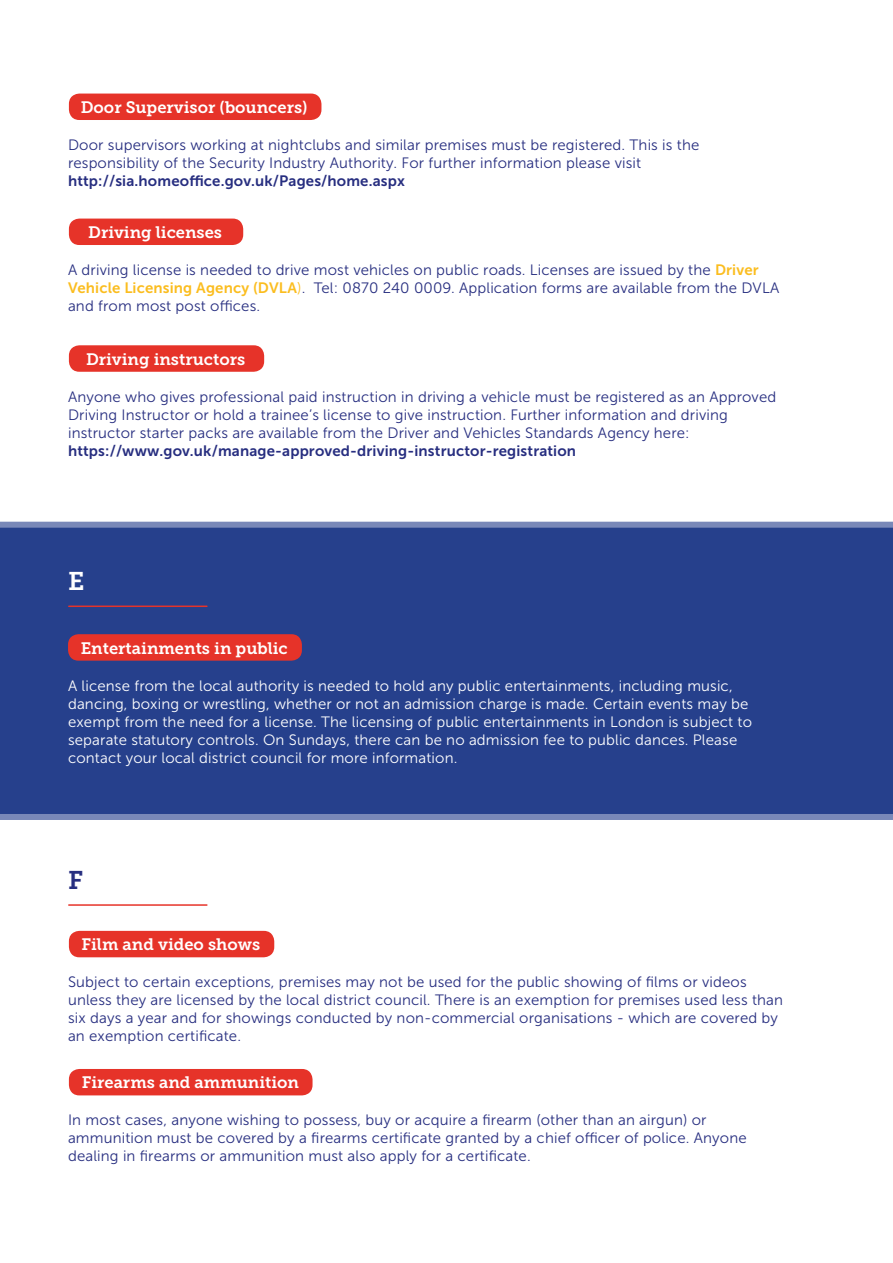
<style>
.page{position:relative;width:893px;height:1263px;background:#fff}
.page>*{position:absolute;margin:0;border:0;box-sizing:border-box;transform-origin:0 0}
.t1{font:25.5px "Museo Slab 700";color:#fff}
.t2{font:25.5px "Museo Slab 700";color:#272e80}
.t3{font:16.5px "Museo Slab 700";color:#fff}
.t4{font:15px/18px "Museo Sans 300";letter-spacing:.01em;color:#272e80}
.t5{font:15px/18px "Museo Sans 300";letter-spacing:.01em;color:#fff}
.t6{font:15px "Museo Sans 700";letter-spacing:.01em;color:#272e80}
.s1{font-family:"Museo Sans 700";color:#fbbd1f}
.s2{color:#fbbd1f}
</style>
<div class="page">
<div style="left:69px;top:94px;width:252px;height:26px;background:#e63329;border-radius:11px"></div>
<div style="left:69px;top:219px;width:174px;height:26px;background:#e63329;border-radius:11px"></div>
<div style="left:69px;top:345px;width:195px;height:27px;background:#e63329;border-radius:11px"></div>
<div style="left:0;top:522px;width:893px;height:298px;background:#26408c"></div>
<div style="left:68px;top:634px;width:234px;height:27px;background:#e63329;border-radius:11px"></div>
<hr style="left:69px;top:605px;width:138px;height:2px;background:#e63329">
<hr style="left:69px;top:904px;width:138px;height:2px;background:#e63329">
<div style="left:69px;top:931px;width:205px;height:26px;background:#e63329;border-radius:10px"></div>
<div style="left:69px;top:1069px;width:244px;height:26px;background:#e63329;border-radius:11px"></div>
<p class="t3" style="left:81px;top:98px;width:228px">Door Supervisor (bouncers)</p>
<p class="t4" style="left:68px;top:136px;width:633px">Door supervisors working at nightclubs and similar premises must be registered. This is the responsibility of the Security Industry Authority. For further information please visit</p>
<p class="t6" style="left:68px;top:172px;width:338px">http://sia.homeoffice.gov.uk/Pages/home.aspx</p>
<p class="t3" style="left:88px;top:223px;width:135px">Driving licenses</p>
<p class="t4" style="left:68px;top:261px;width:713px">A driving license is needed to drive most vehicles on public roads. Licenses are issued by the <span class="s1">Driver<br>Vehicle Licensing Agency (DVLA</span><span class="s2">)</span>. Tel: 0870 240 0009. Application forms are available from the DVLA and from most post offices.</p>
<p class="t3" style="left:86px;top:350px;width:161px">Driving instructors</p>
<p class="t4" style="left:68px;top:388px;width:710px">Anyone who gives professional paid instruction in driving a vehicle must be registered as an Approved<br>Driving Instructor or hold a trainee’s license to give instruction. Further information and driving instructor starter packs are available from the Driver and Vehicles Standards Agency here:</p>
<p class="t6" style="left:68px;top:442px;width:510px">https://www.gov.uk/manage-approved-driving-instructor-registration</p>
<h1 class="t1" style="left:68px;top:567px;width:18px">E</h1>
<p class="t3" style="left:81px;top:638px;width:209px">Entertainments in public</p>
<p class="t5" style="left:68px;top:676px;width:685px">A license from the local authority is needed to hold any public entertainments, including music, dancing, boxing or wrestling, whether or not an admission charge is made. Certain events may be exempt from the need for a license. The licensing of public entertainments in London is subject to separate statutory controls. On Sundays, there can be no admission fee to public dances. Please contact your local district council for more information.</p>
<h1 class="t2" style="left:68px;top:865px;width:16px">F</h1>
<p class="t3" style="left:82px;top:935px;width:180px">Film and video shows</p>
<p class="t4" style="left:68px;top:973px;width:717px">Subject to certain exceptions, premises may not be used for the public showing of films or videos unless they are licensed by the local district council. There is an exemption for premises used less than six days a year and for showings conducted by non-commercial organisations - which are covered by an exemption certificate.</p>
<p class="t3" style="left:82px;top:1073px;width:219px">Firearms and ammunition</p>
<p class="t4" style="left:68px;top:1111px;width:680px">In most cases, anyone wishing to possess, buy or acquire a firearm (other than an airgun) or ammunition must be covered by a firearms certificate granted by a chief officer of police. Anyone dealing in firearms or ammunition must also apply for a certificate.</p>
</div>
